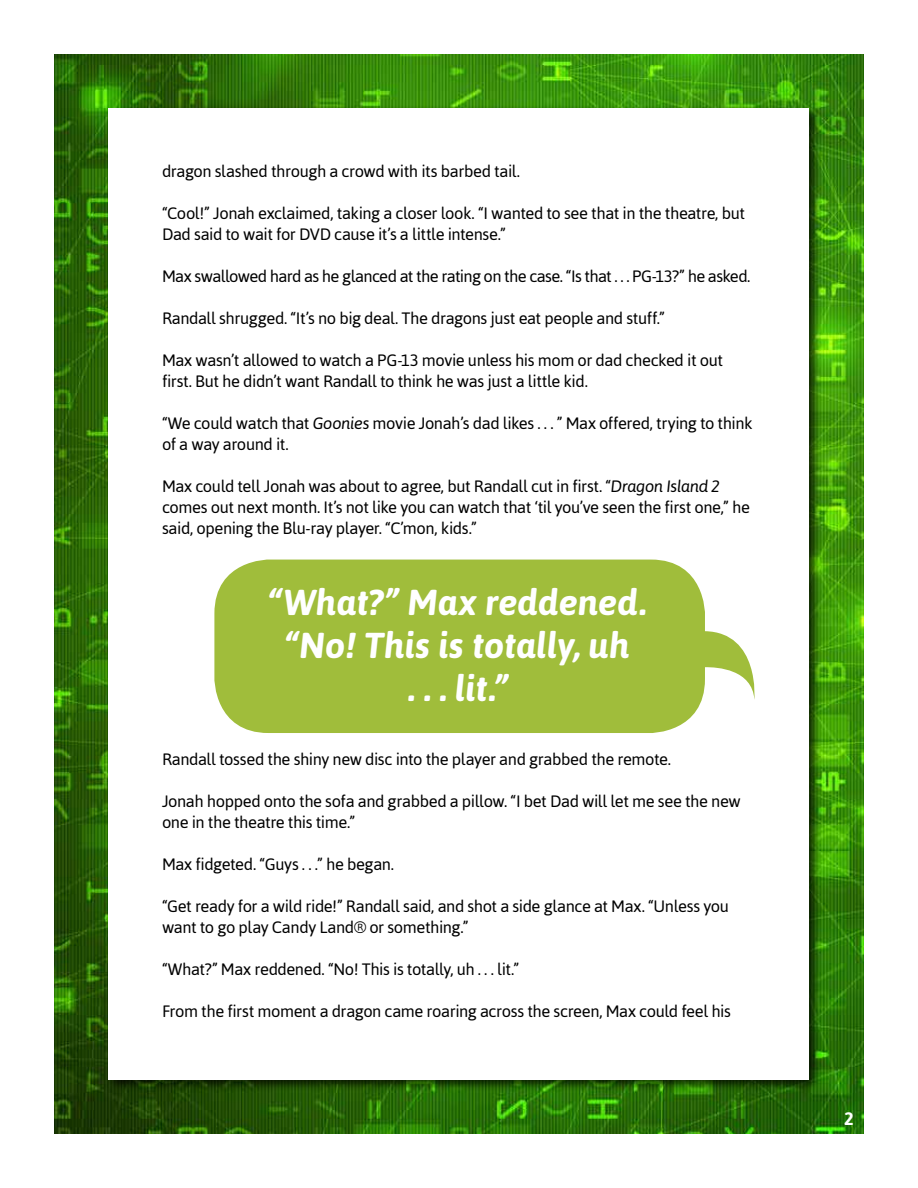
<style>
.page{position:relative;width:918px;height:1188px;background:#fff}
.page>*{position:absolute;margin:0;border:0;box-sizing:border-box;transform-origin:0 0}
.t1{font:italic 700 36px/43.2px "Asap";letter-spacing:.005em;color:#fff;text-align:center}
.t2{font:700 18px "Asap";color:#fff}
.t3{font:16.5px/21px "Asap";letter-spacing:-.025em;color:#000}
.s1{font-style:italic}
</style>
<div class="page">
<img style="left:54px;top:54px;width:810px;height:1080px">
<div style="left:105px;top:105px;width:717px;height:987px;background:#000;opacity:.75"></div>
<div style="left:109px;top:108px;width:700px;height:971px;background:#fff"></div>
<svg style="left:214px;top:560px;width:541px;height:173px;background:#a9c34e"></svg>
<p class="t3" style="left:162px;top:161px;width:360px">dragon slashed through a crowd with its barbed tail.</p>
<p class="t3" style="left:162px;top:203px;width:585px">“Cool!” Jonah exclaimed, taking a closer look. “I wanted to see that in the theatre, but<br>Dad said to wait for DVD cause it’s a little intense.”</p>
<p class="t3" style="left:162px;top:266px;width:590px">Max swallowed hard as he glanced at the rating on the case. “Is that . . . PG-13?” he asked.</p>
<p class="t3" style="left:162px;top:308px;width:505px">Randall shrugged. “It’s no big deal. The dragons just eat people and stuff.”</p>
<p class="t3" style="left:162px;top:350px;width:563px">Max wasn’t allowed to watch a PG-13 movie unless his mom or dad checked it out first. But he didn’t want Randall to think he was just a little kid.</p>
<p class="t3" style="left:162px;top:413px;width:592px">“We could watch that <span class="s1">Goonies</span> movie Jonah’s dad likes . . . ” Max offered, trying to think of a way around it.</p>
<p class="t3" style="left:162px;top:476px;width:590px">Max could tell Jonah was about to agree, but Randall cut in first. “<span class="s1">Dragon Island 2 </span>comes out next month. It’s not like you can watch that ‘til you’ve seen the first one,” he said, opening the Blu-ray player. “C’mon, kids.”</p>
<h1 class="t1" style="left:270px;top:580px;width:378px">“What?” Max reddened. “No! This is totally, uh<br>. . . lit.”</h1>
<p class="t3" style="left:162px;top:749px;width:510px">Randall tossed the shiny new disc into the player and grabbed the remote.</p>
<p class="t3" style="left:162px;top:791px;width:580px">Jonah hopped onto the sofa and grabbed a pillow. “I bet Dad will let me see the new one in the theatre this time.”</p>
<p class="t3" style="left:162px;top:854px;width:234px">Max fidgeted. “Guys . . .” he began.</p>
<p class="t3" style="left:162px;top:896px;width:569px">“Get ready for a wild ride!” Randall said, and shot a side glance at Max. “Unless you want to go play Candy Land® or something.”</p>
<p class="t3" style="left:162px;top:959px;width:359px">“What?” Max reddened. “No! This is totally, uh . . . lit.”</p>
<p class="t3" style="left:162px;top:1001px;width:570px">From the first moment a dragon came roaring across the screen, Max could feel his</p>
<p class="t2" style="left:844px;top:1109px;width:11px">2</p>
</div>
